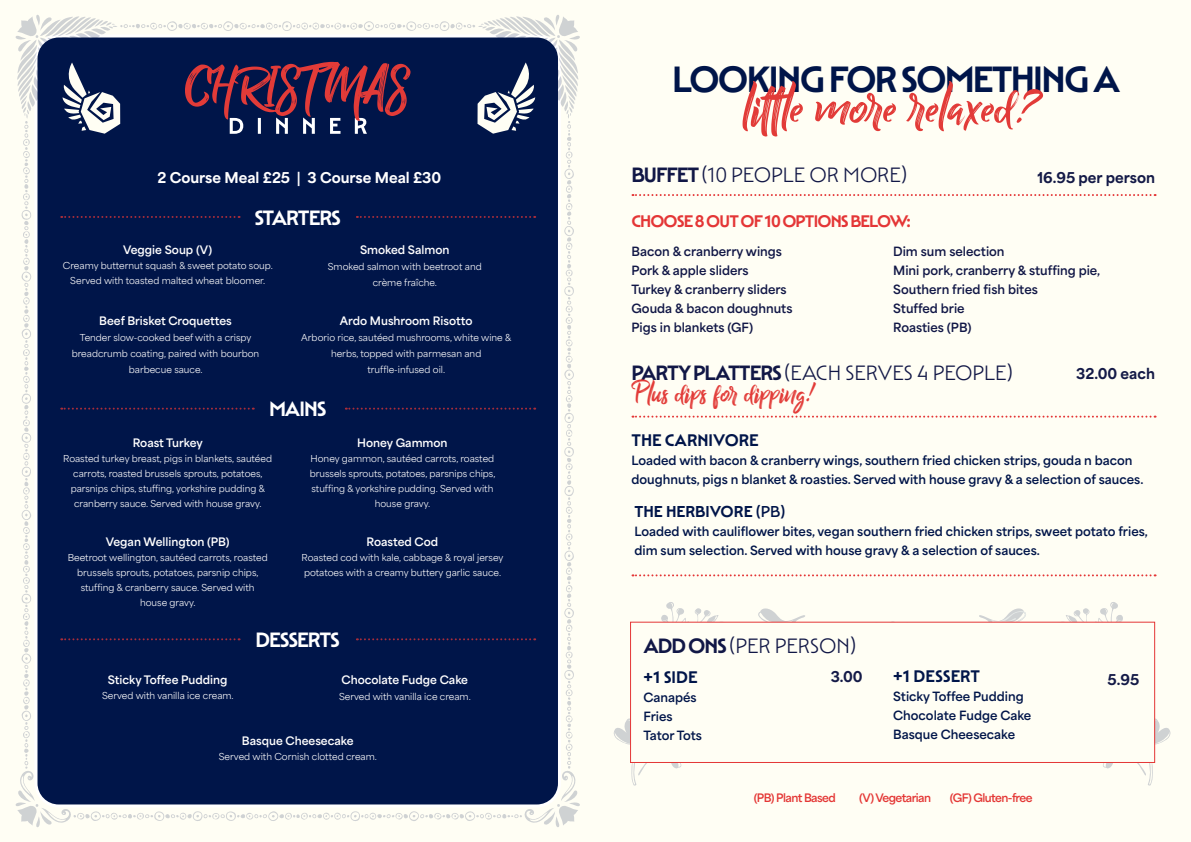
<style>
.page{position:relative;width:1191px;height:842px;background:#fffef4}
.page>*{position:absolute;margin:0;border:0;box-sizing:border-box;transform-origin:0 0}
.t1{font:58px "Billy Ohio";color:#e23b38}
.t2{font:600 37px "Mendl Sans Dusk";letter-spacing:-.05em;color:#001549}
.t3{font:30px "Billy Ohio";color:#e23b38}
.t4{font:300 21px "Mendl Sans Dusk";color:#111746}
.t5{font:600 21px "Mendl Sans Dusk";letter-spacing:-.05em;color:#fff}
.t6{font:600 17px "Mendl Sans Dusk";color:#001549}
.t7{font:600 17px "Mendl Sans Dusk";letter-spacing:-.05em;color:#e43636}
.t8{font:600 16px "Mendl Sans Dusk";color:#001549}
.t9{font:800 14px "Area Normal";color:#141a47}
.t10{font:800 14px "Area Normal";color:#fff}
.t11{font:700 12px/19px "Area Normal";color:#001549}
.t12{font:700 12px/19px "Area Normal";color:#111746}
.t13{font:700 11px "Area Normal";color:#fff}
.t14{font:700 11px "Area Normal";letter-spacing:-.05em;color:#e43735}
.t15{font:9px/15px "Area Normal";color:#fff;text-align:center}
.s1{font-family:"Kelasik Handmade"}
.s2{font-weight:600}
.s3{font-weight:500}
</style>
<div class="page">
<svg style="left:21px;top:134px;width:553px;height:635px;fill:#001549"></svg>
<div style="left:73px;top:21px;width:449px;height:800px;background:#001549"></div>
<svg style="left:15px;top:770px;width:57px;height:57px"></svg>
<svg style="left:524px;top:770px;width:56px;height:57px"></svg>
<svg style="left:613px;top:602px;width:201px;height:183px"></svg>
<svg style="left:970px;top:602px;width:201px;height:183px"></svg>
<svg style="left:836px;top:621px;width:111px;height:1px"></svg>
<div style="left:630px;top:622px;width:525px;height:141px;background:#fffef4;border:1px solid #e43636"></div>
<svg style="left:185px;top:62px;width:225px;height:72px;background:#46284b"></svg>
<svg style="left:357px;top:216px;width:178px;height:2px"></svg>
<svg style="left:61px;top:216px;width:179px;height:2px"></svg>
<svg style="left:346px;top:408px;width:189px;height:2px"></svg>
<svg style="left:61px;top:408px;width:193px;height:2px"></svg>
<svg style="left:357px;top:638px;width:178px;height:2px"></svg>
<svg style="left:61px;top:638px;width:179px;height:2px"></svg>
<svg style="left:632px;top:194px;width:523px;height:2px"></svg>
<svg style="left:632px;top:416px;width:523px;height:2px"></svg>
<svg style="left:632px;top:574px;width:523px;height:2px"></svg>
<svg style="left:15px;top:15px;width:105px;height:119px"></svg>
<svg style="left:477px;top:15px;width:103px;height:119px"></svg>
<h3 class="t10" style="left:157px;top:165px;width:285px">2 Course Meal £25 | 3 Course Meal £30</h3>
<h3 class="t5" style="left:254px;top:204px;width:88px">STARTERS</h3>
<p class="t13" style="left:123px;top:240px;width:91px">Veggie Soup (V)</p>
<p class="t15" style="left:63px;top:257px;width:211px">Creamy butternut squash &amp; sweet potato soup.<br>Served with toasted malted wheat bloomer.</p>
<p class="t13" style="left:99px;top:310px;width:134px">Beef Brisket Croquettes</p>
<p class="t15" style="left:72px;top:328px;width:189px;line-height:16px">Tender slow-cooked beef with a crispy breadcrumb coating, paired with bourbon barbecue sauce.</p>
<p class="t13" style="left:360px;top:240px;width:91px">Smoked Salmon</p>
<p class="t15" style="left:328px;top:258px;width:155px;line-height:16px">Smoked salmon with beetroot and crème fraîche.</p>
<p class="t13" style="left:340px;top:311px;width:134px">Ardo Mushroom Risotto</p>
<p class="t15" style="left:301px;top:328px;width:211px;line-height:16px">Arborio rice, sautéed mushrooms, white wine &amp; herbs, topped with parmesan and truffle-infused oil.</p>
<h3 class="t5" style="left:269px;top:396px;width:59px">MAINS</h3>
<p class="t13" style="left:133px;top:433px;width:72px">Roast Turkey</p>
<p class="t15" style="left:63px;top:450px;width:210px">Roasted turkey breast, pigs in blankets, sautéed carrots, roasted brussels sprouts, potatoes, parsnips chips, stuffing, yorkshire pudding &amp; cranberry sauce. Served with house gravy.</p>
<p class="t13" style="left:106px;top:532px;width:125px">Vegan Wellington (PB)</p>
<p class="t15" style="left:68px;top:549px;width:201px">Beetroot wellington, sautéed carrots, roasted brussels sprouts, potatoes, parsnip chips, stuffing &amp; cranberry sauce. Served with house gravy.</p>
<p class="t13" style="left:357px;top:433px;width:92px">Honey Gammon</p>
<p class="t15" style="left:310px;top:450px;width:187px">Honey gammon, sautéed carrots, roasted brussels sprouts, potatoes, parsnips chips, stuffing &amp; yorkshire pudding. Served with house gravy.</p>
<p class="t13" style="left:367px;top:532px;width:73px">Roasted Cod</p>
<p class="t15" style="left:302px;top:549px;width:203px;text-align:left">Roasted cod with kale, cabbage &amp; royal jersey potatoes with a creamy buttery garlic sauce.</p>
<p class="t13" style="left:108px;top:669px;width:121px">Sticky Toffee Pudding</p>
<p class="t15" style="left:102px;top:686px;width:133px">Served with vanilla ice cream.</p>
<h3 class="t5" style="left:255px;top:626px;width:86px">DESSERTS</h3>
<p class="t13" style="left:341px;top:669px;width:128px">Chocolate Fudge Cake</p>
<p class="t15" style="left:339px;top:687px;width:133px">Served with vanilla ice cream.</p>
<p class="t13" style="left:242px;top:731px;width:113px">Basque Cheesecake</p>
<p class="t15" style="left:219px;top:748px;width:160px">Served with Cornish clotted cream.</p>
<h2 class="t2" style="left:672px;top:56px;width:450px">LOOKING FOR SOMETHING A</h2>
<h1 class="t1" style="left:742px;top:71px;width:303px">little more relaxed<span class="s1">?</span></h1>
<h3 class="t4" style="left:631px;top:163px;width:277px"><span class="s2">BUFFET</span> (10 PEOPLE OR MORE)</h3>
<h3 class="t7" style="left:631px;top:211px;width:281px">CHOOSE 8 OUT OF 10 OPTIONS BELOW:</h3>
<h3 class="t9" style="left:1037px;top:165px;width:119px">16.95 per person</h3>
<h3 class="t12" style="left:631px;top:240px;width:162px">Bacon &amp; cranberry wings<br>Pork &amp; apple sliders<br>Turkey &amp; cranberry sliders<br>Gouda &amp; bacon doughnuts<br>Pigs in blankets (GF)</h3>
<h3 class="t12" style="left:893px;top:240px;width:209px">Dim sum selection<br>Mini pork, cranberry &amp; stuffing pie,<br>Southern fried fish bites<br>Stuffed brie<br>Roasties (PB)</h3>
<h3 class="t4" style="left:631px;top:360px;width:383px"><span class="s2">PARTY PLATTERS</span> (EACH SERVES 4 PEOPLE)</h3>
<h3 class="t9" style="left:1076px;top:360px;width:80px">32.00 each</h3>
<h3 class="t3" style="left:631px;top:375px;width:187px">Plus dips for dipping<span class="s1">!</span></h3>
<h3 class="t6" style="left:631px;top:429px;width:129px">THE CARNIVORE</h3>
<h3 class="t11" style="left:631px;top:449px;width:513px">Loaded with bacon &amp; cranberry wings, southern fried chicken strips, gouda n bacon doughnuts, pigs n blanket &amp; roasties. Served with house gravy &amp; a selection of sauces.</h3>
<h3 class="t8" style="left:634px;top:502px;width:152px">THE HERBIVORE <span class="s3">(PB)</span></h3>
<h3 class="t11" style="left:634px;top:521px;width:515px">Loaded with cauliflower bites, vegan southern fried chicken strips, sweet potato fries, dim sum selection. Served with house gravy &amp; a selection of sauces.</h3>
<h3 class="t4" style="left:643px;top:633px;width:215px"><span class="s2">ADD ONS</span> (PER PERSON)</h3>
<h3 class="t6" style="left:643px;top:666px;width:56px">+1 SIDE</h3>
<h3 class="t11" style="left:643px;top:686px;width:60px">Canapés<br>Fries<br>Tator Tots</h3>
<h3 class="t9" style="left:830px;top:664px;width:34px">3.00</h3>
<h3 class="t6" style="left:893px;top:665px;width:88px">+1 DESSERT</h3>
<h3 class="t11" style="left:893px;top:685px;width:140px">Sticky Toffee Pudding<br>Chocolate Fudge Cake<br>Basque Cheesecake</h3>
<p class="t14" style="left:754px;top:788px;width:83px">(PB) Plant Based</p>
<p class="t14" style="left:859px;top:788px;width:74px">(V) Vegetarian</p>
<p class="t14" style="left:950px;top:788px;width:84px">(GF) Gluten-free</p>
<h3 class="t9" style="left:1107px;top:667px;width:33px">5.95</h3>
</div>
